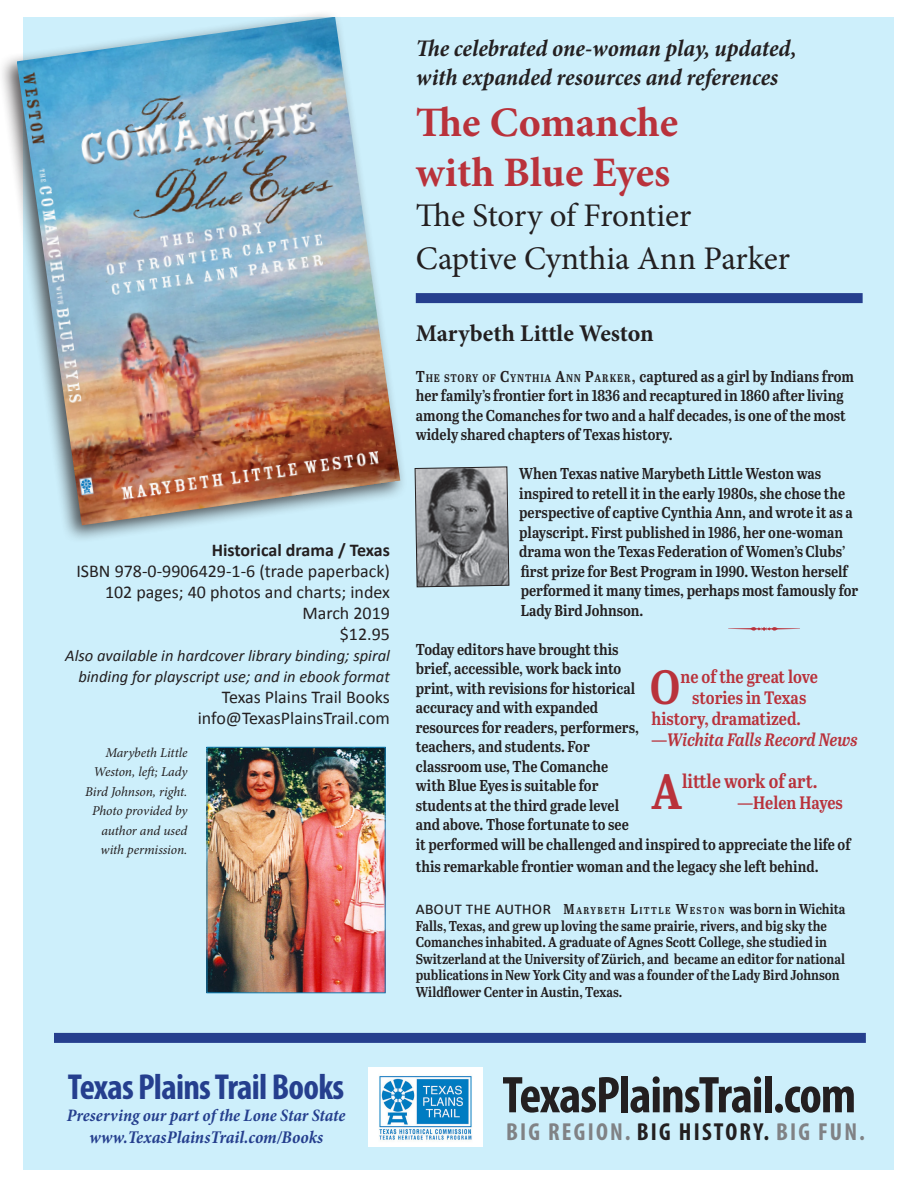
<style>
.page{position:relative;width:918px;height:1188px;background:#fff}
.page>*{position:absolute;margin:0;border:0;box-sizing:border-box;transform-origin:0 0}
.t1{font:72px "Woodtype Ornaments Std";color:#b9323b}
.t2{font:700 condensed 52.05px "Myriad Pro";letter-spacing:-.02em;color:#231f20}
.t3{font:49.5px "Abril Titling Cnd Sb";color:#b9323b}
.t4{font:48px "Abril Titling Cnd Sb";color:#b9323b}
.t5{font:700 42px/50.4px "Minion Pro";color:#b9323b}
.t6{font:700 condensed 36.3px "Myriad Pro";letter-spacing:-.02em;color:#253f8e}
.t7{font:33px/43.2px "Minion Pro";letter-spacing:-.005em;color:#231f20}
.t8{font:700 condensed 24.6px "Myriad Pro";letter-spacing:.09em;color:#808285}
.t9{font:italic 700 condensed 24px/28.8px "Minion Pro";letter-spacing:-.005em;color:#231f20}
.t10{font:700 24px "Minion Pro";color:#231f20}
.t11{font:19.5px "Abril Titling Cnd Sb";color:#b9323b}
.t12{font:18px "Calibri";color:#231f20}
.t13{font:18px "Abril Titling Cnd Sb";color:#b9323b}
.t14{font:italic 700 condensed 18px "Minion Pro";color:#253f8e}
.t15{font:italic 18px "Abril Titling Cnd Sb";letter-spacing:-.005em;color:#b9323b}
.t16{font:700 18px "Calibri";color:#231f20}
.t17{font:italic 700 condensed 17.7px "Minion Pro";letter-spacing:-.005em;color:#253f8e}
.t18{font:italic 16.5px/21px "Calibri";color:#231f20;text-align:right}
.t19{font:15.75px/19.5px "Abril Titling Cnd Sb";color:#231f20}
.t20{font:14.25px/16.5px "Abril Titling Cnd Sb";color:#231f20}
.t21{font:italic 13.5px/19.5px "Minion Pro";letter-spacing:-.01em;color:#231f20;text-align:right}
.s1{font-style:inherit}
.s2{font-size:10.95px}
.s3{font-family:"Abril Titling Cnd Sb";font-size:14.25px}
.s4{font-family:"Abril Titling Cnd Sb";font-size:10.05px}
.s5{font-style:normal}
.s6{font-size:10.05px}
.s7{color:#231f20}
</style>
<div class="page">
<div style="left:23px;top:18px;width:870px;height:1152px;background:#cdeffb"></div>
<div style="left:416px;top:293px;width:447px;height:10px;background:#253f8e"></div>
<div style="left:0;top:9px;width:407px;height:535px;background:#231f20;opacity:.75"></div>
<img style="left:17px;top:17px;width:383px;height:508px">
<img style="left:368px;top:1067px;width:115px;height:80px">
<div style="left:54px;top:1033px;width:812px;height:10px;background:#253f8e"></div>
<img style="left:209px;top:749px;width:174px;height:242px">
<div style="left:207px;top:747px;width:178px;height:246px;border:1px solid #1181b7"></div>
<svg style="left:415px;top:466px;width:94px;height:121px;background:#828487"></svg>
<p class="t16" style="left:212px;top:538px;width:180px">Historical drama / Texas</p>
<p class="t12" style="left:76px;top:560px;width:315px">ISBN 978-0-9906429-1-6 (trade paperback)</p>
<p class="t12" style="left:105px;top:581px;width:286px">102 pages; 40 photos and charts; index</p>
<p class="t12" style="left:302px;top:602px;width:89px">March 2019</p>
<p class="t12" style="left:340px;top:623px;width:52px">$12.95</p>
<p class="t18" style="left:65px;top:644px;width:326px">Also available in hardcover library binding; spiral binding for playscript use; and in ebook format</p>
<p class="t12" style="left:222px;top:686px;width:170px">Texas Plains Trail Books</p>
<p class="t12" style="left:198px;top:707px;width:194px">info@TexasPlainsTrail.com</p>
<p class="t21" style="left:85px;top:743px;width:104px">Marybeth Little<br>Weston, left; Lady<br>Bird Johnson, right.<br>Photo provided by author and used with permission.</p>
<p class="t9" style="left:416px;top:34px;width:382px">The celebrated one-woman play, updated, with expanded resources and references</p>
<p class="t5" style="left:416px;top:97px;width:264px">The Comanche with Blue Eyes</p>
<p class="t7" style="left:416px;top:194px;width:376px">The Story of Frontier<br>Captive Cynthia Ann Parker</p>
<p class="t10" style="left:416px;top:316px;width:239px">Marybeth Little Weston</p>
<p class="t19" style="left:416px;top:366px;width:440px"><span class="s1">T</span><span class="s2">HE STORY OF</span> <span class="s1">C</span><span class="s2">YNTHIA</span> <span class="s1">A</span><span class="s2">NN</span> <span class="s1">P</span><span class="s2">ARKER</span><span class="s1">,</span> captured as a girl by Indians from her family’s frontier fort in 1836 and recaptured in 1860 after living among the Comanches for two and a half decades, is one of the most widely shared chapters of Texas history.</p>
<p class="t19" style="left:519px;top:463px;width:341px">When Texas native Marybeth Little Weston was inspired to retell it in the early 1980s, she chose the perspective of captive Cynthia Ann, and wrote it as a playscript. First published in 1986, her one-woman drama won the Texas Federation of Women’s Clubs’ first prize for Best Program in 1990. Weston herself performed it many times, perhaps most famously for Lady Bird Johnson.</p>
<p class="t19" style="left:416px;top:639px;width:436px">Today editors have brought this<br>brief, accessible, work back into<br>print, with revisions for historical<br>accuracy and with expanded<br>resources for readers, performers,<br>teachers, and students. For<br>classroom use, The Comanche<br>with Blue Eyes is suitable for<br>students at the third grade level<br>and above. Those fortunate to see<br>it performed will be challenged and inspired to appreciate the life of</p>
<p class="t19" style="left:416px;top:856px;width:404px">this remarkable frontier woman and the legacy she left behind.</p>
<p class="t12" style="left:416px;top:897px;width:236px">about the author <span class="s3">M</span><span class="s4">A RY B ET H</span> <span class="s3">L</span><span class="s4">ITTL</span></p>
<p class="t1" style="left:726px;top:597px;width:77px">•</p>
<p class="t4" style="left:650px;top:652px;width:32px">O</p>
<p class="t13" style="left:681px;top:663px;width:139px">ne of the great love</p>
<p class="t13" style="left:692px;top:684px;width:116px">stories in Texas</p>
<p class="t13" style="left:652px;top:705px;width:151px">history, dramatized.</p>
<p class="t15" style="left:652px;top:726px;width:208px"><span class="s5">—</span>Wichita Falls Record News</p>
<p class="t3" style="left:651px;top:755px;width:32px">A</p>
<p class="t11" style="left:682px;top:766px;width:137px">little work of art.</p>
<p class="t13" style="left:737px;top:789px;width:107px">—Helen Hayes</p>
<p class="t20" style="left:416px;top:900px;width:431px;text-indent:249px"><span class="s6">E</span> <span class="s1">W</span><span class="s6">E ST O N</span> was born in Wichita Falls, Texas, and grew up loving the same prairie, rivers, and big sky the Comanches inhabited. A graduate of Agnes Scott College, she studied in Switzerland at the University of Zürich, and became an editor for national publications in New York City and was a founder of the Lady Bird Johnson Wildflower Center in Austin, Texas.</p>
<p class="t6" style="left:68px;top:1065px;width:278px">Texas Plains Trail Books</p>
<p class="t17" style="left:67px;top:1103px;width:280px">Preserving our part of the Lone Star State</p>
<p class="t14" style="left:89px;top:1125px;width:236px">www.TexasPlainsTrail.com/Books</p>
<p class="t2" style="left:502px;top:1062px;width:355px">TexasPlainsTrail.com</p>
<p class="t8" style="left:506px;top:1117px;width:360px">BIG REGION. <span class="s7">BIG HISTORY.</span> BIG FUN.</p>
</div>
